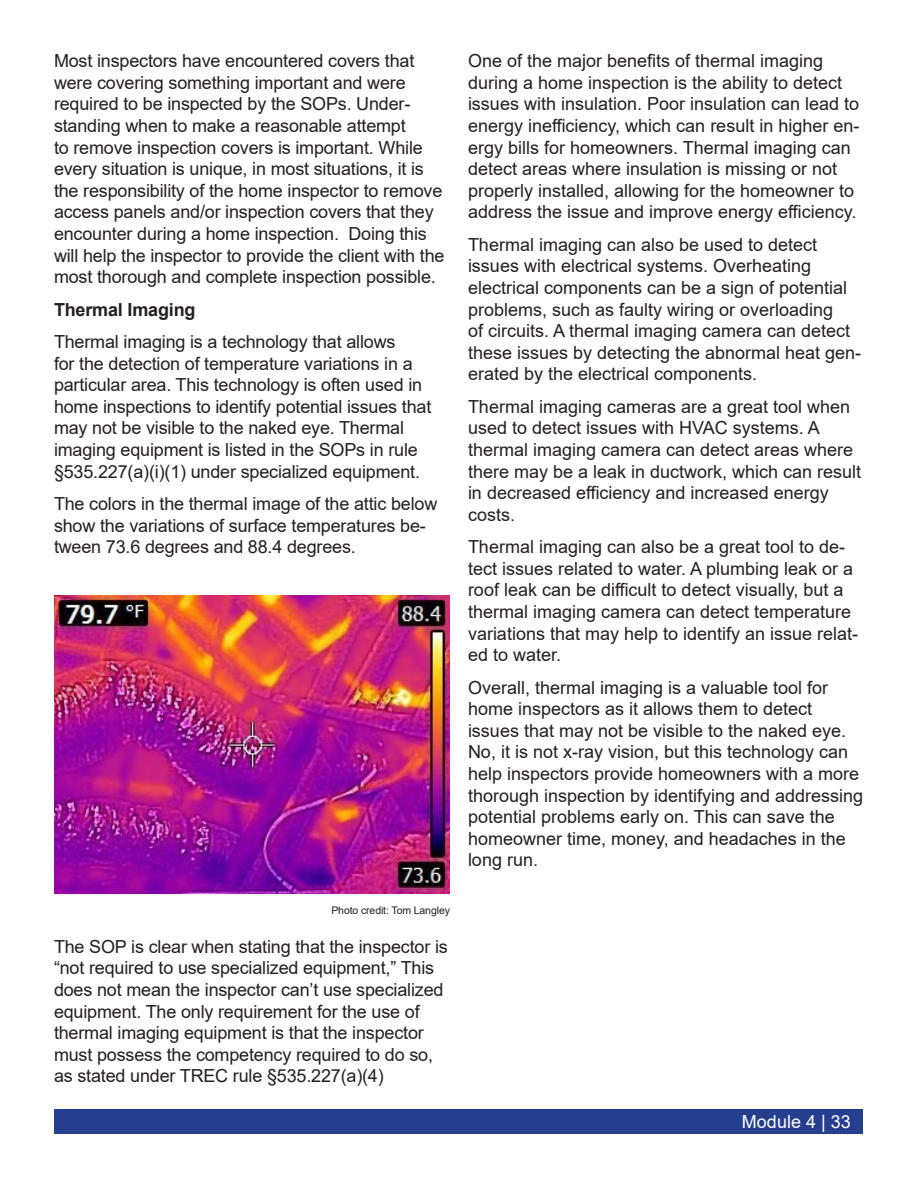
<style>
.page{position:relative;width:918px;height:1188px;background:#fff}
.page>*{position:absolute;margin:0;border:0;box-sizing:border-box;transform-origin:0 0}
.t1{font:18px/21.6px "Arial";color:#231f20}
.t2{font:700 18px "Arial";letter-spacing:-.01em;color:#231f20}
.t3{font:18px "Arial";color:#fff}
.t4{font:10.5px "Arial";letter-spacing:-.01em;color:#231f20}
</style>
<div class="page">
<div style="left:55px;top:1110px;width:808px;height:24px;background:#253f8e"></div>
<img style="left:55px;top:595px;width:395px;height:298px">
<p class="t1" style="left:54px;top:50px;width:392px">Most inspectors have encountered covers that were covering something important and were required to be inspected by the SOPs. Under&shy;standing when to make a reasonable attempt<br>to remove inspection covers is important. While every situation is unique, in most situations, it is the responsibility of the home inspector to remove access panels and/or inspection covers that they encounter during a home inspection. Doing this will help the inspector to provide the client with the most thorough and complete inspection possible.</p>
<p class="t2" style="left:54px;top:296px;width:143px">Thermal Imaging</p>
<p class="t1" style="left:54px;top:331px;width:379px">Thermal imaging is a technology that allows<br>for the detection of temperature variations in a particular area. This technology is often used in home inspections to identify potential issues that may not be visible to the naked eye. Thermal imaging equipment is listed in the SOPs in rule §535.227(a)(i)(1) under specialized equipment.</p>
<p class="t1" style="left:54px;top:493px;width:385px">The colors in the thermal image of the attic below show the variations of surface temperatures be&shy;tween 73.6 degrees and 88.4 degrees.</p>
<p class="t4" style="left:331px;top:903px;width:120px">Photo credit: Tom Langley</p>
<p class="t1" style="left:54px;top:935px;width:395px">The SOP is clear when stating that the inspector is “not required to use specialized equipment,” This does not mean the inspector can’t use specialized equipment. The only requirement for the use of thermal imaging equipment is that the inspector must possess the competency required to do so, as stated under TREC rule §535.227(a)(4)</p>
<p class="t1" style="left:468px;top:50px;width:393px">One of the major benefits of thermal imaging during a home inspection is the ability to detect issues with insulation. Poor insulation can lead to energy inefficiency, which can result in higher en&shy;ergy bills for homeowners. Thermal imaging can detect areas where insulation is missing or not properly installed, allowing for the homeowner to address the issue and improve energy efficiency.</p>
<p class="t1" style="left:468px;top:233px;width:395px">Thermal imaging can also be used to detect issues with electrical systems. Overheating electrical components can be a sign of potential problems, such as faulty wiring or overloading<br>of circuits. A thermal imaging camera can detect these issues by detecting the abnormal heat gen&shy;erated by the electrical components.</p>
<p class="t1" style="left:468px;top:395px;width:395px">Thermal imaging cameras are a great tool when used to detect issues with HVAC systems. A thermal imaging camera can detect areas where there may be a leak in ductwork, which can result in decreased efficiency and increased energy costs.</p>
<p class="t1" style="left:468px;top:536px;width:392px">Thermal imaging can also be a great tool to de&shy;tect issues related to water. A plumbing leak or a roof leak can be difficult to detect visually, but a thermal imaging camera can detect temperature variations that may help to identify an issue relat&shy;ed to water.</p>
<p class="t1" style="left:468px;top:676px;width:397px">Overall, thermal imaging is a valuable tool for home inspectors as it allows them to detect issues that may not be visible to the naked eye.<br>No, it is not x-ray vision, but this technology can help inspectors provide homeowners with a more thorough inspection by identifying and addressing potential problems early on. This can save the homeowner time, money, and headaches in the long run.</p>
<p class="t3" style="left:742px;top:1110px;width:110px">Module 4 | 33</p>
</div>
